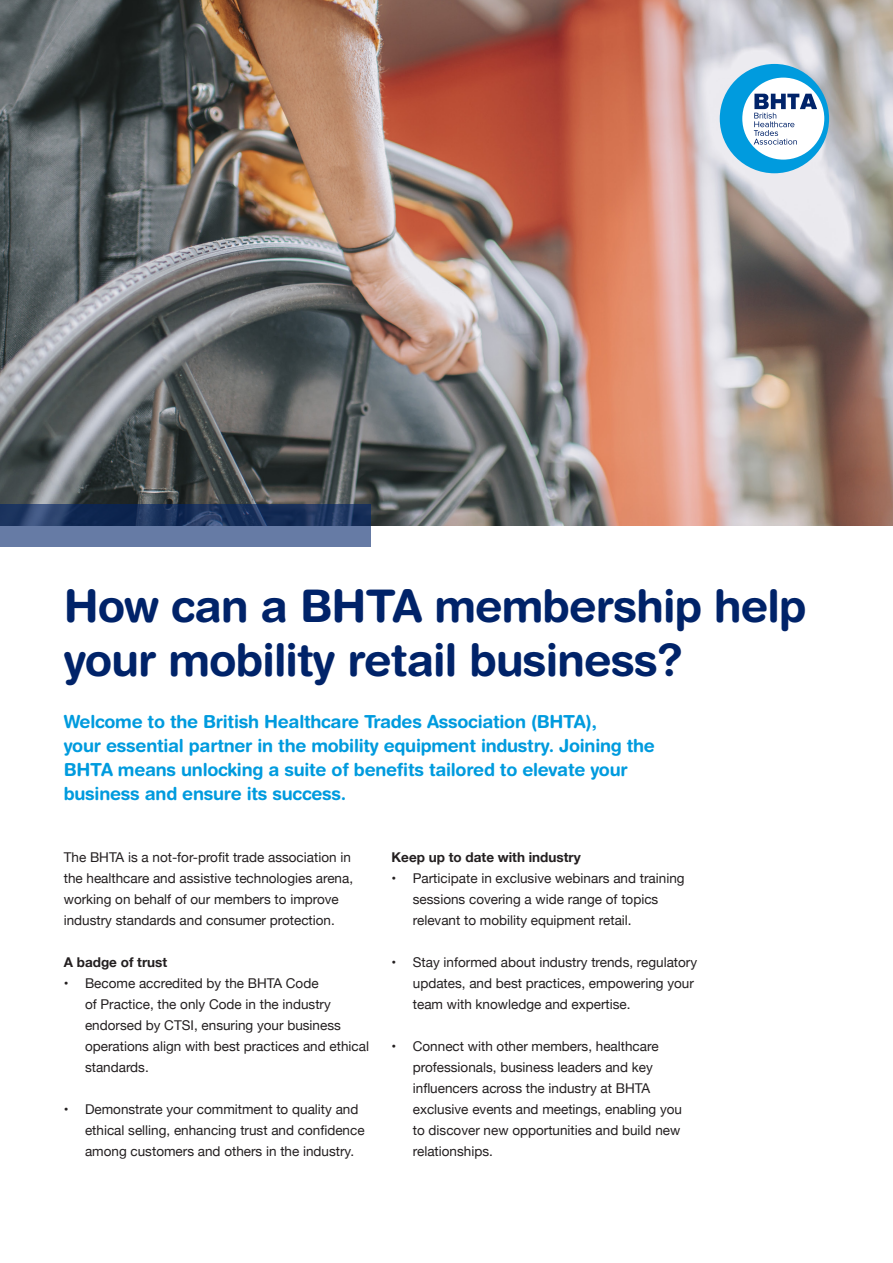
<style>
.page{position:relative;width:893px;height:1263px;background:#fff}
.page>*{position:absolute;margin:0;border:0;box-sizing:border-box;transform-origin:0 0}
.BHTA_Heading{font:700 45px/54px "Helvetica Rounded";letter-spacing:-.02em;color:#002369}
.BHTA_Standfirst{font:700 18px/24px "Helvetica Rounded";letter-spacing:-.015em;color:#009bde}
.BHTA_BT_Bullets{font:13.5px/21px "Helvetica Neue";color:#231f20}
.BHTA_BT_1{font:13.5px/21px "Helvetica Neue";color:#231f20}
.BHTA_BT_Subhead_2{font:700 13.5px "Helvetica Neue";color:#231f20}
</style>
<div class="page">
<img style="left:0;top:0;width:893px;height:526px">
<svg style="left:720px;top:64px;width:109px;height:109px"></svg>
<svg style="left:0;top:505px;width:370px;height:42px;background:#415781"></svg>
<p class="BHTA_Heading" style="left:64px;top:578px;width:744px">How can a BHTA membership help your mobility retail business?</p>
<p class="BHTA_Standfirst" style="left:64px;top:709px;width:593px">Welcome to the British Healthcare Trades Association (BHTA),<br>your essential partner in the mobility equipment industry. Joining the BHTA means unlocking a suite of benefits tailored to elevate your business and ensure its success.</p>
<p class="BHTA_BT_1" style="left:64px;top:847px;width:291px">The BHTA is a not-for-profit trade association in the healthcare and assistive technologies arena, working on behalf of our members to improve industry standards and consumer protection.</p>
<p class="BHTA_BT_Subhead_2" style="left:64px;top:951px;width:105px">A badge of trust</p>
<p class="BHTA_BT_Bullets" style="left:85px;top:973px;width:286px;text-indent:-21px">• Become accredited by the BHTA Code<br>of Practice, the only Code in the industry endorsed by CTSI, ensuring your business operations align with best practices and ethical standards.</p>
<p class="BHTA_BT_Bullets" style="left:85px;top:1099px;width:281px;text-indent:-21px">• Demonstrate your commitment to quality and ethical selling, enhancing trust and confidence among customers and others in the industry.</p>
<p class="BHTA_BT_Subhead_2" style="left:392px;top:846px;width:191px">Keep up to date with industry</p>
<p class="BHTA_BT_Bullets" style="left:413px;top:868px;width:273px;text-indent:-21px">• Participate in exclusive webinars and training sessions covering a wide range of topics relevant to mobility equipment retail.</p>
<p class="BHTA_BT_Bullets" style="left:413px;top:952px;width:286px;text-indent:-21px">• Stay informed about industry trends, regulatory updates, and best practices, empowering your team with knowledge and expertise.</p>
<p class="BHTA_BT_Bullets" style="left:413px;top:1036px;width:271px;text-indent:-21px">• Connect with other members, healthcare professionals, business leaders and key influencers across the industry at BHTA exclusive events and meetings, enabling you to discover new opportunities and build new relationships.</p>
</div>
